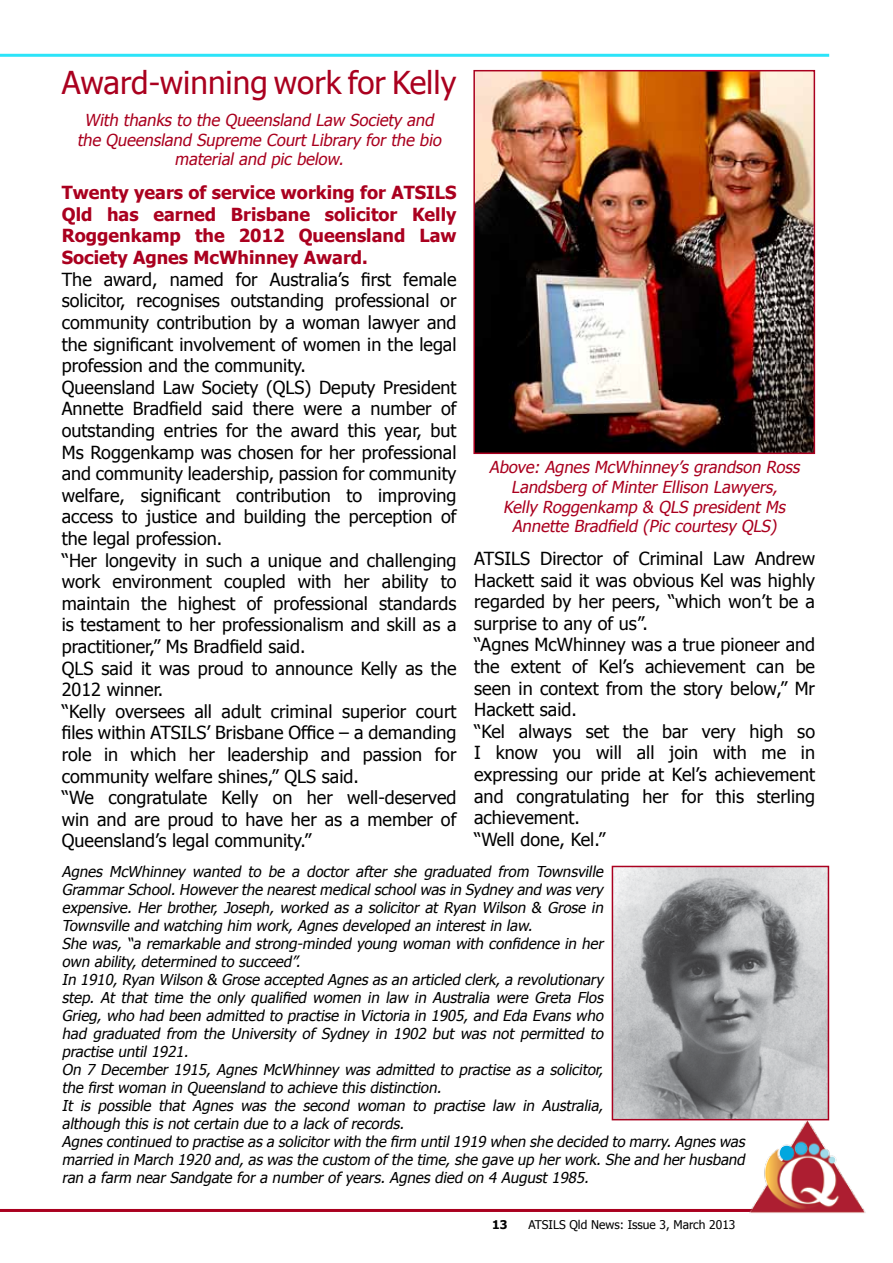
<style>
.page{position:relative;width:893px;height:1263px;background:#fff}
.page>*{position:absolute;margin:0;border:0;box-sizing:border-box;transform-origin:0 0}
.t1{font:31.5px "Tahoma";color:#aa001f}
.t2{font:18px/21.6px "Tahoma";color:#000}
.t3{font:700 18px/21.6px "Tahoma";color:#aa001f;text-align:justify}
.t4{font:italic 16.5px/19.8px "Tahoma";color:#aa001f;text-align:center}
.t5{font:italic 15px/18px "Tahoma";letter-spacing:-.01em;color:#000}
.t6{font:12px "Tahoma";color:#000}
.t7{font:700 12px "Tahoma";color:#000}
</style>
<div class="page">
<hr style="left:0;top:1209px;width:863px;height:3px;background:#aa001f">
<hr style="left:0;top:54px;width:829px;height:3px;background:#2be4f9">
<img style="left:745px;top:1120px;width:121px;height:93px">
<img style="left:615px;top:869px;width:211px;height:248px">
<div style="left:612px;top:866px;width:217px;height:254px;border:2px solid #aa001f"></div>
<img style="left:476px;top:73px;width:336px;height:378px">
<div style="left:473px;top:70px;width:342px;height:384px;border:2px solid #aa001f"></div>
<h1 class="t1" style="left:62px;top:63px;width:396px">Award-winning work for Kelly</h1>
<p class="t4" style="left:77px;top:109px;width:369px">With thanks to the Queensland Law Society and the Queensland Supreme Court Library for the bio material and pic below.</p>
<p class="t3" style="left:62px;top:181px;width:396px">Twenty years of service working for ATSILS Qld has earned Brisbane solicitor Kelly Roggenkamp the 2012 Queensland Law Society Agnes McWhinney Award.</p>
<p class="t2" style="left:62px;top:268px;width:396px">The award, named for Australia’s first female solicitor, recognises outstanding professional or community contribution by a woman lawyer and the significant involvement of women in the legal profession and the community.<br>Queensland Law Society (QLS) Deputy President Annette Bradfield said there were a number of outstanding entries for the award this year, but Ms Roggenkamp was chosen for her professional and community leadership, passion for community welfare, significant contribution to improving access to justice and building the perception of the legal profession.<br>“Her longevity in such a unique and challenging work environment coupled with her ability to maintain the highest of professional standards is testament to her professionalism and skill as a practitioner,” Ms Bradfield said.<br>QLS said it was proud to announce Kelly as the 2012 winner.<br>“Kelly oversees all adult criminal superior court files within ATSILS’ Brisbane Office – a demanding role in which her leadership and passion for community welfare shines,” QLS said.<br>“We congratulate Kelly on her well-deserved win and are proud to have her as a member of Queensland’s legal community.”</p>
<p class="t4" style="left:489px;top:457px;width:315px">Above: Agnes McWhinney ’s grandson Ross Landsberg of Minter Ellison Lawyers,<br>Kelly Roggenkamp &amp; QLS president Ms Annette Bradfield (Pic courtesy QLS)</p>
<p class="t2" style="left:474px;top:547px;width:342px">ATSILS Director of Criminal Law Andrew<br>Hackett said it was obvious Kel was highly regarded by her peers, “which won’t be a surprise to any of us”.<br>“Agnes McWhinney was a true pioneer and the extent of Kel’s achievement can be seen in context from the story below,” Mr<br>Hackett said.<br>“Kel always set the bar very high so<br>I know you will all join with me in expressing our pride at Kel’s achievement and congratulating her for this sterling achievement.<br>“Well done, Kel.”</p>
<p class="t5" style="left:62px;top:862px;width:688px">Agnes McWhinney wanted to be a doctor after she graduated from Townsville GrammarSchool.Howeverthe nearestmedicalschoolwas in Sydney and was very<br>expensive. Her brother, Joseph, worked as a solicitor at Ryan Wilson &amp; Grose in<br>Townsville and watching him work, Agnes developed an interest in law.<br>She was, “a remarkable and strong-minded young woman with confidence in her<br>own ability, determined to succeed”.<br>In 1910, Ryan Wilson &amp; Grose accepted Agnes as an articled clerk, a revolutionary<br>step. At that time the only qualified women in law in Australia were Greta Flos<br>Grieg, who had been admitted to practise in Victoria in 1905, and Eda Evans who<br>had graduated from the University of Sydney in 1902 but was not permitted to<br>practise until 1921.<br>On 7 December 1915, Agnes McWhinney was admitted to practise as a solicitor,<br>the first woman in Queensland to achieve this distinction.<br>It is possible that Agnes was the second woman to practise law in Australia,<br>although this is not certain due to a lack of records.<br>Agnes continued to practise as a solicitorwith the firm until1919 when she decided to marry.Agnes was married in March 1920 and, as was the custom of the time, she gave up her work. She and her husband ran a farm near Sandgate for a number of years. Agnes died on 4 August 1985.</p>
<p class="t7" style="left:492px;top:1217px;width:17px">13</p>
<p class="t6" style="left:528px;top:1217px;width:208px">ATSILS Qld News: Issue 3, March 2013</p>
</div>
